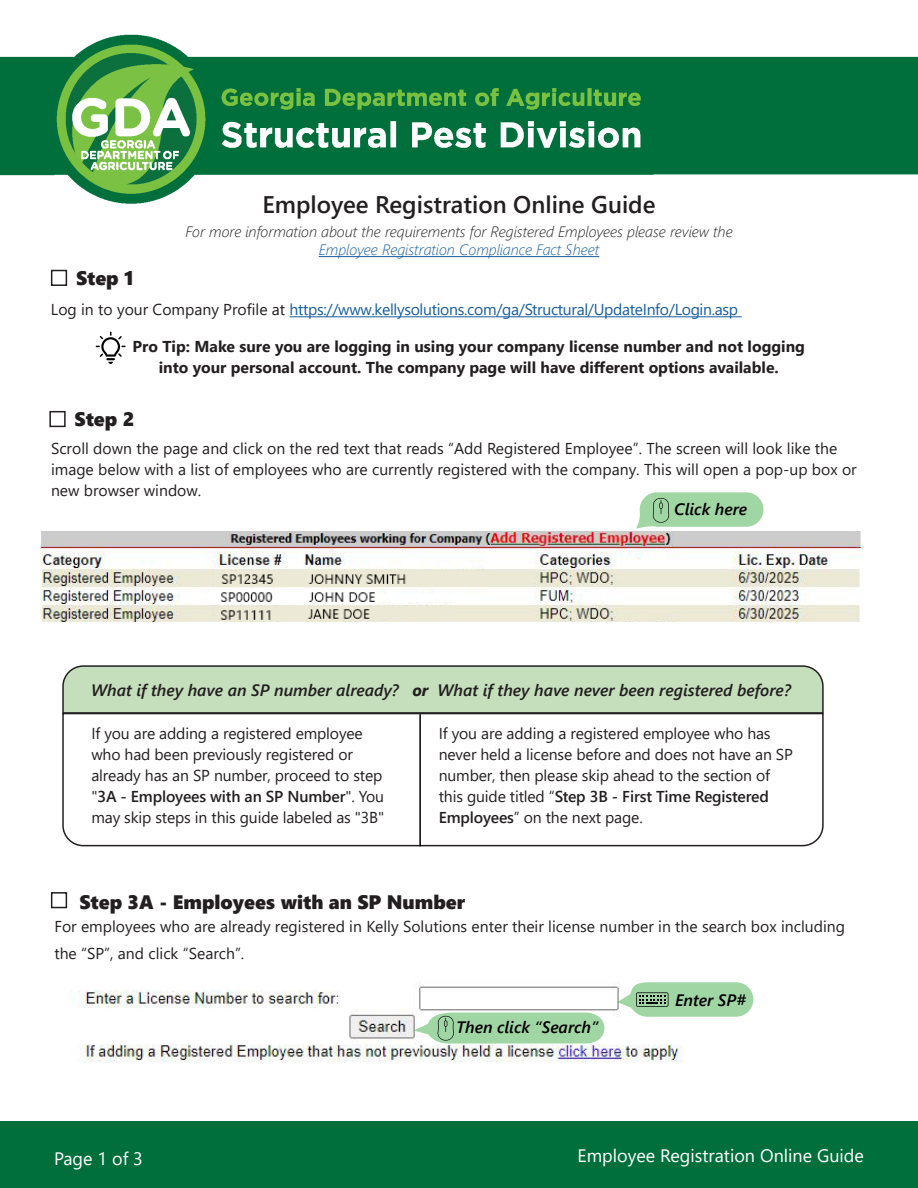
<style>
.page{position:relative;width:918px;height:1188px;background:#fff}
.page>*{position:absolute;margin:0;border:0;box-sizing:border-box;transform-origin:0 0}
.t1{font:600 24px "Segoe UI";color:#231f20}
.t2{font:19.5px "Segoe UI Black";color:#231f20}
.t3{font:18px "Segoe UI";color:#fff}
.t4{font:italic 600 16.5px "Segoe UI";color:#231f20}
.t5{font:italic 600 16.5px "Segoe UI";color:#000}
.t6{font:15.75px/21px "Segoe UI";color:#231f20}
.t7{font:700 15.75px/21px "Segoe UI";color:#231f20;text-align:center}
.t8{font:15.75px "Segoe UI";letter-spacing:-.02em;color:#175d9e}
.t9{font:italic 300 15px "Segoe UI";color:#231f20}
.t10{font:italic 300 15px "Segoe UI";color:#175d9e}
.s1{color:#231f20}
.s2{font-weight:700}
.s3{font-weight:600}
</style>
<div class="page">
<img style="left:0;top:34px;width:918px;height:170px">
<hr style="left:319px;top:256px;width:280px;height:1px;background:#175d9e">
<hr style="left:290px;top:316px;width:452px;height:1px;background:#175d9e">
<div style="left:51px;top:270px;width:16px;height:16px;border:2px solid #231f20"></div>
<div style="left:0;top:1122px;width:918px;height:66px;background:#006f3c"></div>
<svg style="left:96px;top:332px;width:30px;height:32px"></svg>
<img style="left:41px;top:532px;width:823px;height:90px">
<img style="left:75px;top:985px;width:608px;height:77px">
<div style="left:62px;top:665px;width:762px;height:47px;background:#c5dfbd"></div>
<svg style="left:62px;top:712px;width:762px;height:135px"></svg>
<svg style="left:617px;top:982px;width:136px;height:35px;background:#a5d3aa"></svg>
<svg style="left:414px;top:1013px;width:190px;height:31px;background:#a7d8ac"></svg>
<svg style="left:636px;top:492px;width:127px;height:37px;background:#a9d8ad"></svg>
<div style="left:49px;top:411px;width:17px;height:16px;border:2px solid #231f20"></div>
<div style="left:51px;top:892px;width:16px;height:16px;border:2px solid #231f20"></div>
<hr style="left:419px;top:714px;width:2px;height:132px;background:#000">
<p class="t2" style="left:76px;top:264px;width:59px">Step 1</p>
<p class="t1" style="left:262px;top:182px;width:395px">Employee Registration Online Guide</p>
<p class="t9" style="left:185px;top:218px;width:549px">For more information about the requirements for Registered Employees please review the</p>
<p class="t10" style="left:319px;top:236px;width:282px">Employee Registration Compliance Fact Sheet</p>
<p class="t8" style="left:51px;top:295px;width:689px"><span class="s1">Log in to your Company Profile at</span> https://www.kellysolutions.com/ga/Structural/UpdateInfo/Login.asp</p>
<p class="t7" style="left:133px;top:335px;width:674px">Pro Tip: Make sure you are logging in using your company license number and not logging into your personal account. The company page will have different options available.</p>
<p class="t2" style="left:75px;top:405px;width:61px">Step 2</p>
<p class="t6" style="left:51px;top:437px;width:807px">Scroll down the page and click on the red text that reads “Add Registered Employee”. The screen will look like the image below with a list of employees who are currently registered with the company. This will open a pop-up box or new browser window.</p>
<p class="t5" style="left:674px;top:493px;width:74px">Click here</p>
<p class="t4" style="left:91px;top:674px;width:701px">What if they have an SP number already? <span class="s2">or</span> What if they have never been registered before?</p>
<p class="t6" style="left:91px;top:721px;width:294px">If you are adding a registered employee who had been previously registered or already has an SP number, proceed to step "<span class="s3">3A - Employees with an SP Number</span>". You may skip steps in this guide labeled as "3B"</p>
<p class="t6" style="left:439px;top:721px;width:356px">If you are adding a registered employee who has never held a license before and does not have an SP number, then please skip ahead to the section of this guide titled “<span class="s3">Step 3B - First Time Registered Employees</span>” on the next page.</p>
<p class="t2" style="left:80px;top:888px;width:387px">Step 3A - Employees with an SP Number</p>
<p class="t6" style="left:54px;top:911px;width:792px;line-height:27px">For employees who are already registered in Kelly Solutions enter their license number in the search box including the “SP”, and click “Search”.</p>
<p class="t5" style="left:456px;top:1011px;width:144px">Then click “Search”</p>
<p class="t5" style="left:675px;top:984px;width:72px">Enter SP#</p>
<p class="t3" style="left:54px;top:1142px;width:91px">Page 1 of 3</p>
<p class="t3" style="left:578px;top:1139px;width:288px">Employee Registration Online Guide</p>
</div>
